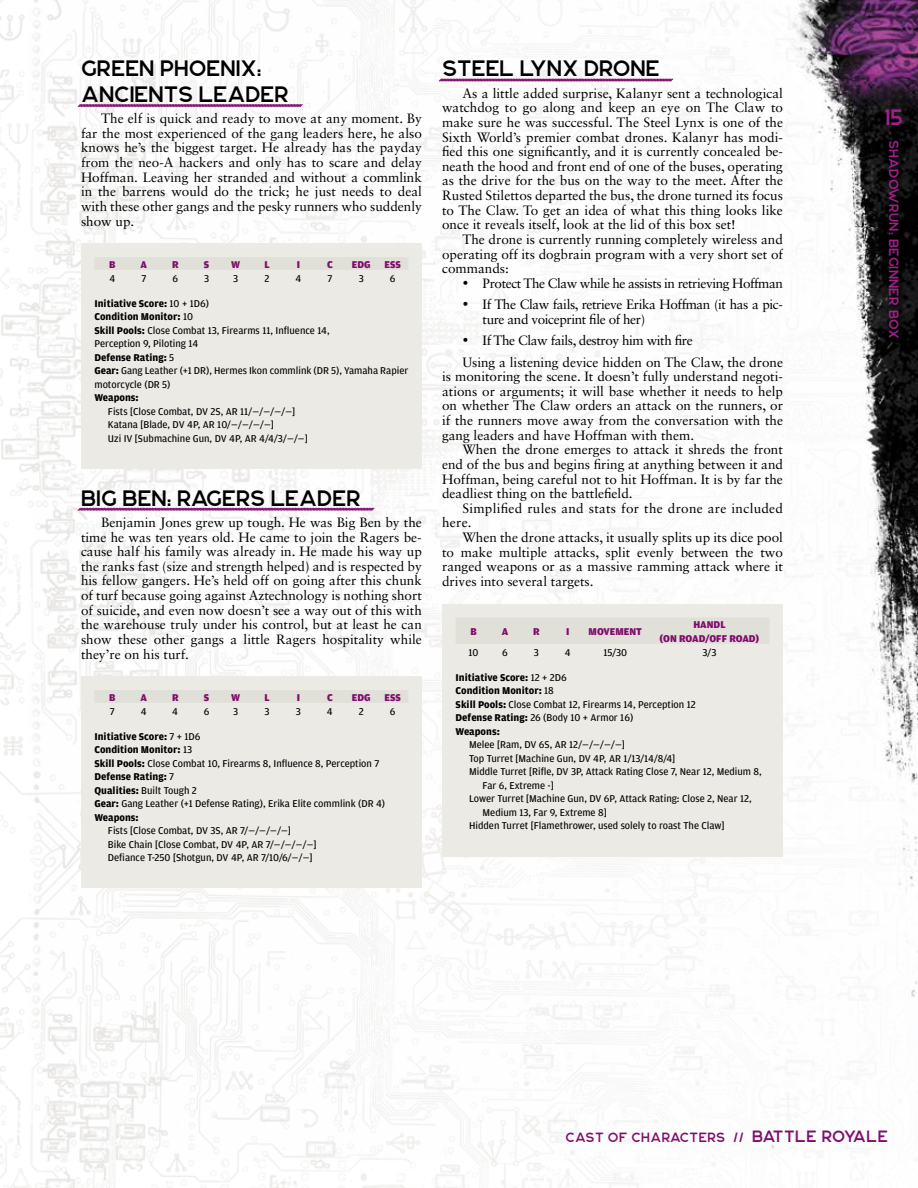
<style>
.page{position:relative;width:918px;height:1188px;background:#fff}
.page>*{position:absolute;margin:0;border:0;box-sizing:border-box;transform-origin:0 0}
.t1{font:22.5px/25.5px "Njord";color:#000}
.t2{font:22.5px "Njord";color:#a12089}
.t3{font:13.5px/14.5px "Sabon LT Std";color:#000;text-align:justify}
.t4{font:13.5px/14.5px "Sabon LT Std";letter-spacing:-.03em;color:#000}
.t5{font:13.5px/14.5px "Sabon LT Std";letter-spacing:.02em;color:#000}
.t6{font:13.5px "Njord";letter-spacing:.03em;color:#800d6d}
.t7{font:13.5px "Njord";letter-spacing:.02em;color:#a12089}
.t8{font:10.5px/13.5px "Amplitude";color:#000}
.t9{font:700 10.5px/13.5px "Amplitude";color:#000}
.t10{font:900 10.5px/13.5px "Amplitude";color:#800d6d;text-align:center}
.s1{font-weight:700}
.s2{font-weight:400}
.s3{font-size:16.5px}
</style>
<div class="page">
<img style="left:0;top:0;width:715px;height:1188px">
<img style="left:28px;top:0;width:890px;height:1161px">
<div style="left:885px;top:136px;width:23px;height:211px;background:#000;opacity:.5"></div>
<h1 class="t1" style="left:81px;top:55px;width:210px">GREEN PHOENIX:<br>ANCIENTS LEADER</h1>
<p class="t3" style="left:81px;top:111px;width:342px;text-indent:20px">The elf is quick and ready to move at any moment. By far the most experienced of the gang leaders here, he also knows he’s the biggest target. He already has the payday from the neo-A hackers and only has to scare and delay Hoffman. Leaving her stranded and without a commlink in the barrens would do the trick; he just needs to deal with these other gangs and the pesky runners who suddenly show up.</p>
<p class="t10" style="left:109px;top:258px;width:8px">B</p>
<p class="t10" style="left:141px;top:258px;width:8px">A</p>
<p class="t10" style="left:172px;top:258px;width:8px">R</p>
<p class="t10" style="left:204px;top:258px;width:7px">S</p>
<p class="t10" style="left:231px;top:258px;width:11px">W</p>
<p class="t10" style="left:265px;top:258px;width:7px">L</p>
<p class="t10" style="left:297px;top:258px;width:5px">I</p>
<p class="t10" style="left:327px;top:258px;width:7px">C</p>
<p class="t10" style="left:352px;top:258px;width:20px">EDG</p>
<p class="t10" style="left:384px;top:258px;width:18px">ESS</p>
<p class="t8" style="left:110px;top:272px;width:7px">4</p>
<p class="t8" style="left:141px;top:272px;width:6px">7</p>
<p class="t8" style="left:172px;top:272px;width:7px">6</p>
<p class="t8" style="left:204px;top:272px;width:7px">3</p>
<p class="t8" style="left:233px;top:272px;width:7px">3</p>
<p class="t8" style="left:265px;top:272px;width:6px">2</p>
<p class="t8" style="left:296px;top:272px;width:7px">4</p>
<p class="t8" style="left:327px;top:272px;width:6px">7</p>
<p class="t8" style="left:359px;top:272px;width:7px">3</p>
<p class="t8" style="left:390px;top:272px;width:7px">6</p>
<p class="t8" style="left:94px;top:297px;width:315px"><span class="s1">Initiative Score:</span> 10 + 1D6)<br><span class="s1">Condition Monitor:</span> 10<br><span class="s1">Skill Pools:</span> Close Combat 13, Firearms 11, Influence 14,<br>Perception 9, Piloting 14<br><span class="s1">Defense Rating:</span> 5<br><span class="s1">Gear:</span> Gang Leather (+1 DR), Hermes Ikon commlink (DR 5), Yamaha Rapier motorcycle (DR 5)</p>
<p class="t9" style="left:94px;top:391px;width:46px">Weapons:</p>
<p class="t8" style="left:108px;top:405px;width:201px">Fists [Close Combat, DV 2S, AR 11/—/—/—/—]<br>Katana [Blade, DV 4P, AR 10/—/—/—/—]<br>Uzi IV [Submachine Gun, DV 4P, AR 4/4/3/—/—]</p>
<h1 class="t1" style="left:81px;top:484px;width:281px">BIG BEN: RAGERS LEADER</h1>
<p class="t3" style="left:81px;top:515px;width:342px;text-indent:20px">Benjamin Jones grew up tough. He was Big Ben by the time he was ten years old. He came to join the Ragers be&shy;cause half his family was already in. He made his way up the ranks fast (size and strength helped) and is respected by his fellow gangers. He’s held off on going after this chunk of turf because going against Aztechnology is nothing short of suicide, and even now doesn’t see a way out of this with the warehouse truly under his control, but at least he can show these other gangs a little Ragers hospitality while they’re on his turf.</p>
<p class="t10" style="left:109px;top:691px;width:8px">B</p>
<p class="t10" style="left:141px;top:691px;width:8px">A</p>
<p class="t10" style="left:172px;top:691px;width:8px">R</p>
<p class="t10" style="left:204px;top:691px;width:7px">S</p>
<p class="t10" style="left:231px;top:691px;width:11px">W</p>
<p class="t10" style="left:265px;top:691px;width:7px">L</p>
<p class="t10" style="left:297px;top:691px;width:5px">I</p>
<p class="t10" style="left:327px;top:691px;width:7px">C</p>
<p class="t10" style="left:352px;top:691px;width:20px">EDG</p>
<p class="t10" style="left:384px;top:691px;width:18px">ESS</p>
<p class="t8" style="left:110px;top:705px;width:6px">7</p>
<p class="t8" style="left:141px;top:705px;width:7px">4</p>
<p class="t8" style="left:172px;top:705px;width:7px">4</p>
<p class="t8" style="left:204px;top:705px;width:7px">6</p>
<p class="t8" style="left:233px;top:705px;width:7px">3</p>
<p class="t8" style="left:265px;top:705px;width:7px">3</p>
<p class="t8" style="left:296px;top:705px;width:7px">3</p>
<p class="t8" style="left:327px;top:705px;width:7px">4</p>
<p class="t8" style="left:359px;top:705px;width:6px">2</p>
<p class="t8" style="left:390px;top:705px;width:7px">6</p>
<p class="t8" style="left:94px;top:730px;width:292px"><span class="s1">Initiative Score:</span> 7 + 1D6<br><span class="s1">Condition Monitor:</span> 13<br><span class="s1">Skill Pools:</span> Close Combat 10, Firearms 8, Influence 8, Perception 7<br><span class="s1">Defense Rating:</span> 7<br><span class="s1">Qualities:</span> Built Tough 2<br><span class="s1">Gear:</span> Gang Leather (+1 Defense Rating), Erika Elite commlink (DR 4)<br><span class="s1">Weapons:</span></p>
<p class="t8" style="left:108px;top:824px;width:210px">Fists [Close Combat, DV 3S, AR 7/—/—/—/—]<br>Bike Chain [Close Combat, DV 4P, AR 7/—/—/—/—]<br>Defiance T-250 [Shotgun, DV 4P, AR 7/10/6/—/—]</p>
<h1 class="t1" style="left:442px;top:55px;width:219px">STEEL LYNX DRONE</h1>
<p class="t3" style="left:442px;top:86px;width:342px;text-indent:20px">As a little added surprise, Kalanyr sent a technological watchdog to go along and keep an eye on The Claw to make sure he was successful. The Steel Lynx is one of the Sixth World’s premier combat drones. Kalanyr has modi&shy;fied this one significantly, and it is currently concealed be&shy;neath the hood and front end of one of the buses, operating as the drive for the bus on the way to the meet. After the Rusted Stilettos departed the bus, the drone turned its focus to The Claw. To get an idea of what this thing looks like once it reveals itself, look at the lid of this box set!</p>
<p class="t3" style="left:442px;top:232px;width:342px;text-indent:20px">The drone is currently running completely wireless and operating off its dogbrain program with a very short set of commands:</p>
<p class="t4" style="left:462px;top:276px;width:322px">• Protect The Claw while he assists in retrieving Hoffman</p>
<p class="t4" style="left:483px;top:297px;width:302px;text-indent:-20px">• If The Claw fails, retrieve Erika Hoffman (it has a pic&shy;ture and voiceprint file of her)</p>
<p class="t3" style="left:462px;top:330px;width:322px;line-height:21.3px">• If The Claw fails, destroy him with fire<br>Using a listening device hidden on The Claw, the drone</p>
<p class="t3" style="left:442px;top:369px;width:342px">is monitoring the scene. It doesn’t fully understand negoti&shy;ations or arguments; it will base whether it needs to help on whether The Claw orders an attack on the runners, or if the runners move away from the conversation with the gang leaders and have Hoffman with them.</p>
<p class="t3" style="left:442px;top:442px;width:342px;text-indent:20px">When the drone emerges to attack it shreds the front end of the bus and begins firing at anything between it and Hoffman, being careful not to hit Hoffman. It is by far the deadliest thing on the battlefield.</p>
<p class="t5" style="left:442px;top:501px;width:342px;text-indent:20px">Simplified rules and stats for the drone are included here.</p>
<p class="t3" style="left:442px;top:530px;width:342px;text-indent:20px">When the drone attacks, it usually splits up its dice pool to make multiple attacks, split evenly between the two ranged weapons or as a massive ramming attack where it drives into several targets.</p>
<p class="t10" style="left:470px;top:625px;width:8px">B</p>
<p class="t10" style="left:502px;top:625px;width:8px">A</p>
<p class="t10" style="left:533px;top:625px;width:8px">R</p>
<p class="t10" style="left:566px;top:625px;width:5px">I</p>
<p class="t10" style="left:589px;top:625px;width:55px">MOVEMENT</p>
<p class="t10" style="left:660px;top:618px;width:101px">HANDL<br>(ON ROAD/OFF ROAD)</p>
<p class="t8" style="left:469px;top:646px;width:12px">10</p>
<p class="t8" style="left:502px;top:646px;width:7px">6</p>
<p class="t8" style="left:534px;top:646px;width:7px">3</p>
<p class="t8" style="left:565px;top:646px;width:7px">4</p>
<p class="t8" style="left:603px;top:646px;width:25px">15/30</p>
<p class="t8" style="left:702px;top:646px;width:15px">3/3</p>
<p class="t9" style="left:456px;top:671px;width:242px">Initiative Score: <span class="s2">12 + 2D6<br></span>Condition Monitor: <span class="s2">18<br></span>Skill Pools: <span class="s2">Close Combat 12, Firearms 14, Perception 12<br></span>Defense Rating: <span class="s2">26 (Body 10 + Armor 16)<br></span>Weapons:</p>
<p class="t8" style="left:469px;top:738px;width:157px">Melee [Ram, DV 6S, AR 12/—/—/—/—]</p>
<p class="t8" style="left:469px;top:752px;width:208px">Top Turret [Machine Gun, DV 4P, AR 1/13/14/8/4]</p>
<p class="t8" style="left:469px;top:765px;width:294px">Middle Turret [Rifle, DV 3P, Attack Rating Close 7, Near 12, Medium 8,</p>
<p class="t8" style="left:483px;top:779px;width:73px">Far 6, Extreme -]</p>
<p class="t8" style="left:469px;top:792px;width:284px">Lower Turret [Machine Gun, DV 6P, Attack Rating: Close 2, Near 12,</p>
<p class="t8" style="left:483px;top:806px;width:126px">Medium 13, Far 9, Extreme 8]</p>
<p class="t8" style="left:469px;top:819px;width:257px">Hidden Turret [Flamethrower, used solely to roast The Claw]</p>
<h1 class="t2" style="left:884px;top:103px;width:20px">15</h1>
<p class="t7" style="left:902px;top:140px;width:200px;rotate:90deg">SHADOWRUN: BEGINNER BOX</p>
<p class="t6" style="left:565px;top:1129px;width:324px">CAST OF CHARACTERS // <span class="s3">BATTLE ROYALE</span></p>
</div>
